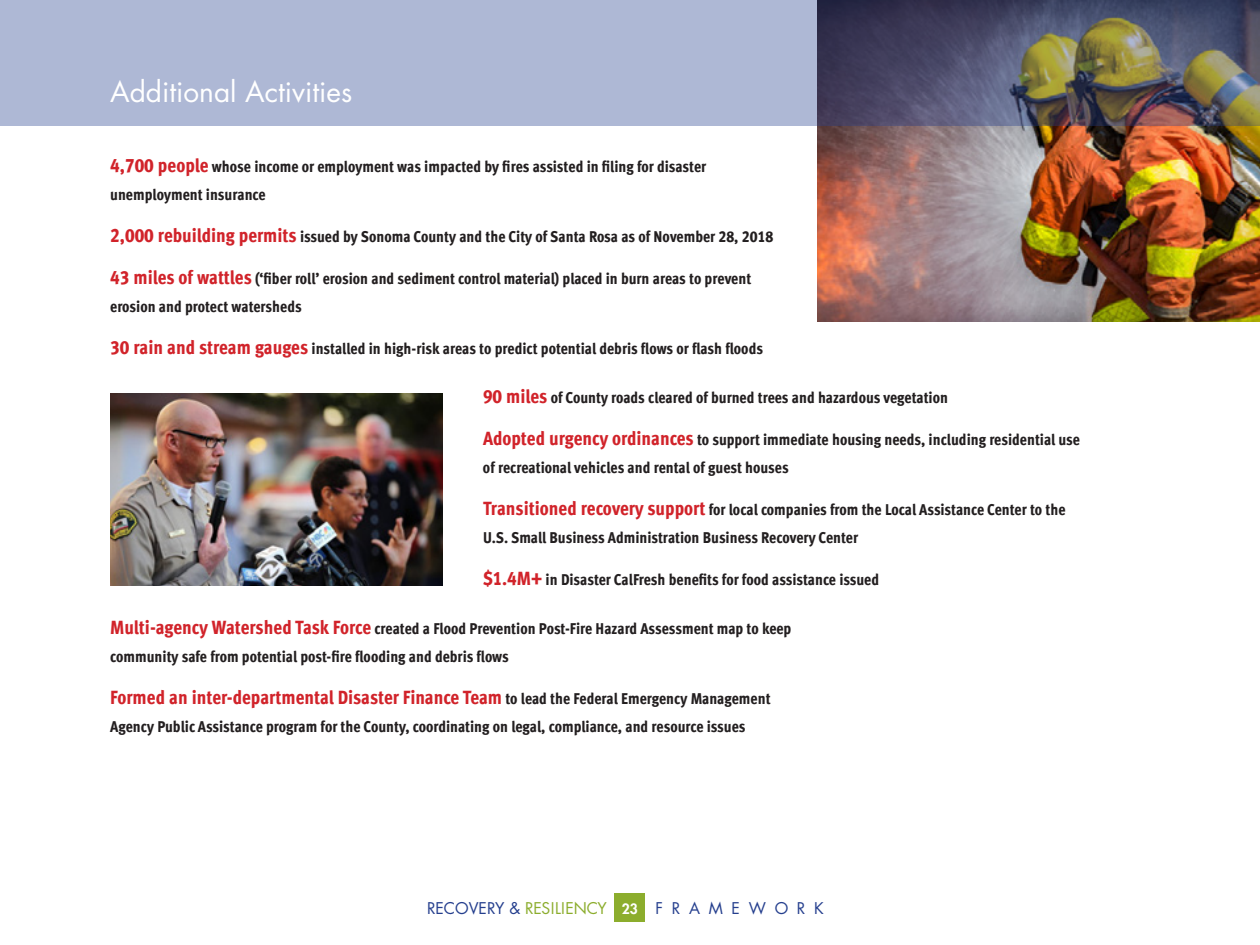
<style>
.page{position:relative;width:1260px;height:945px;background:#fff}
.page>*{position:absolute;margin:0;border:0;box-sizing:border-box;transform-origin:0 0}
.Futura_title_case_he{font:28px "Futura Std";color:#fff}
.bulleted_list{font:800 condensed 19.25px "Meta Offc";color:#d1232a}
.bulleted_list-2{font:800 condensed 15.75px/28px "Meta Offc";color:#231f20}
.t1{font:15.75px "Futura Std";color:#253f8e}
.s1{font-size:19.25px;color:#d1232a}
.s2{font-size:15.75px;color:#231f20}
.s3{color:#8cad2d}
.s4{font-weight:800;font-size:14px;color:#fff}
</style>
<div class="page">
<img style="left:817px;top:126px;width:443px;height:195px">
<svg style="left:0;top:0;width:1260px;height:126px;background:#9095ab"></svg>
<img style="left:110px;top:394px;width:333px;height:192px">
<div style="left:615px;top:894px;width:30px;height:28px;background:#8cad2d"></div>
<p class="Futura_title_case_he" style="left:110px;top:74px;width:243px">Additional Activities</p>
<p class="bulleted_list-2" style="left:110px;top:153px;width:598px"><span class="s1">4,700 people</span> whose income or employment was impacted by fires assisted in filing for disaster unemployment insurance</p>
<p class="bulleted_list-2" style="left:110px;top:223px;width:665px"><span class="s1">2,000 rebuilding permits</span> issued by Sonoma County and the City of Santa Rosa as of November 28, 2018</p>
<p class="bulleted_list-2" style="left:110px;top:265px;width:643px"><span class="s1">43 miles of wattles</span> (‘fiber roll’ erosion and sediment control material) placed in burn areas to prevent erosion and protect watersheds</p>
<p class="bulleted_list-2" style="left:110px;top:335px;width:654px"><span class="s1">30 rain and stream gauges</span> installed in high-risk areas to predict potential debris flows or flash floods</p>
<p class="bulleted_list-2" style="left:483px;top:384px;width:467px"><span class="s1">90 miles</span> of County roads cleared of burned trees and hazardous vegetation</p>
<p class="bulleted_list-2" style="left:483px;top:426px;width:599px"><span class="s1">Adopted urgency ordinances</span> to support immediate housing needs, including residential use of recreational vehicles and rental of guest houses</p>
<p class="bulleted_list-2" style="left:483px;top:496px;width:584px"><span class="s1">Transitioned recovery support</span> for local companies from the Local Assistance Center to the<br>U.S. Small Business Administration Business Recovery Center</p>
<p class="bulleted_list-2" style="left:483px;top:566px;width:398px"><span class="s1">$1.4M+</span> in Disaster CalFresh benefits for food assistance issued</p>
<p class="bulleted_list-2" style="left:110px;top:615px;width:683px"><span class="s1">Multi-agency Watershed Task Force</span> created a Flood Prevention Post-Fire Hazard Assessment map to keep community safe from potential post-fire flooding and debris flows</p>
<p class="bulleted_list" style="left:110px;top:686px;width:662px">Formed an inter-departmental Disaster Finance Team <span class="s2">to lead the Federal Emergency Management</span></p>
<p class="bulleted_list-2" style="left:110px;top:713px;width:637px">Agency Public Assistance program for the County, coordinating on legal, compliance, and resource issues</p>
<p class="t1" style="left:427px;top:898px;width:398px">RECOVERY &amp; <span class="s3">RESILIENCY</span> <span class="s4">23</span> F R A M E W O R K</p>
</div>
